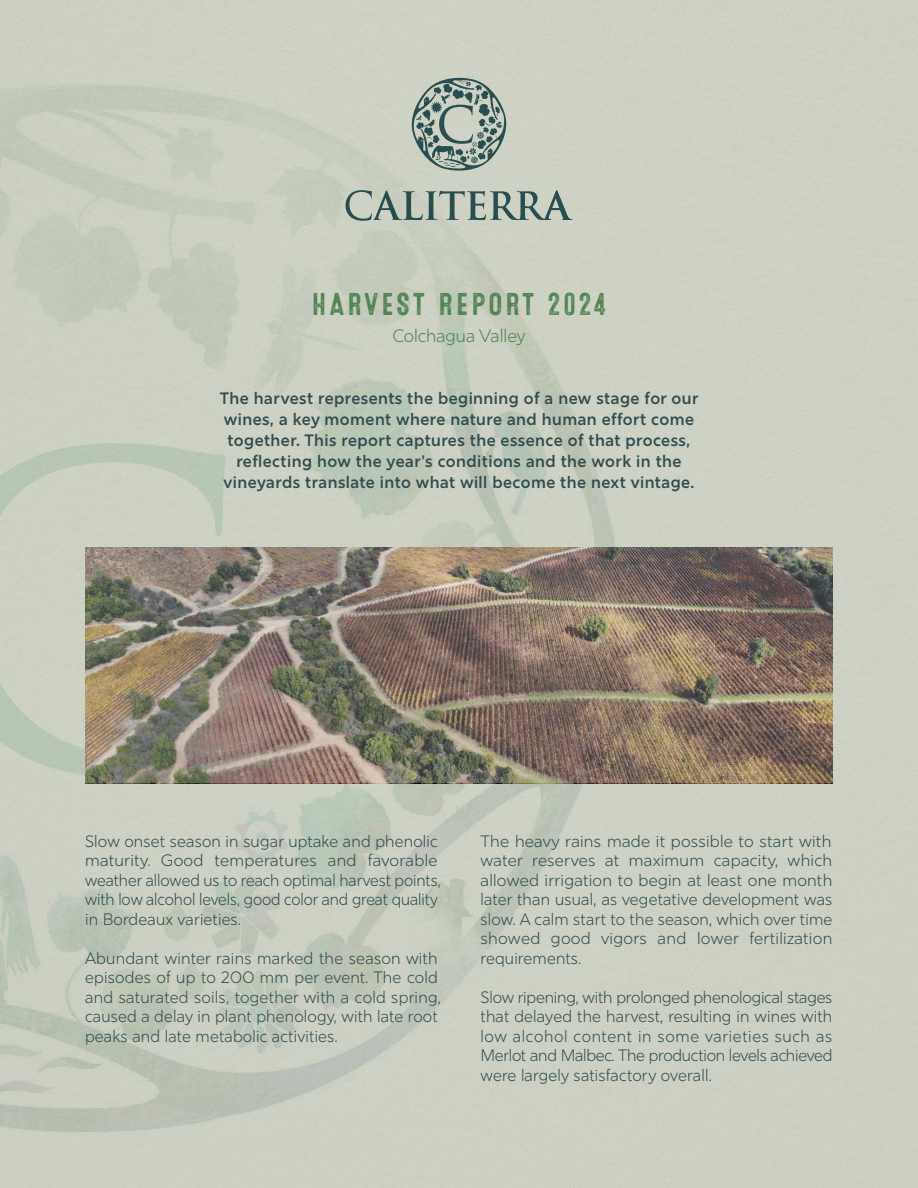
<style>
.page{position:relative;width:918px;height:1188px;background:#ccd1c4}
.page>*{position:absolute;margin:0;border:0;box-sizing:border-box;transform-origin:0 0}
.t1{font:31.5px "Microbrew Soft Four";letter-spacing:.075em;color:#538355}
.t2{font:300 18px "Rig Sans";color:#538355}
.t3{font:300 16.5px/19.5px "Rig Sans";letter-spacing:.01em;color:#324d4f;text-align:justify}
.t4{font:600 16.5px/21px "Rig Sans";letter-spacing:.025em;color:#324c4e;text-align:center}
.t5{font:300 16.5px/19.5px "Rig Sans";letter-spacing:.005em;color:#324c4e}
</style>
<div class="page">
<img style="left:0;top:0;width:629px;height:1187px">
<svg style="left:0;top:443px;width:227px;height:335px;fill:#cbd0c3"></svg>
<img style="left:85px;top:548px;width:748px;height:235px">
<h1 class="t1" style="left:311px;top:286px;width:297px">HARVEST REPORT 2024</h1>
<p class="t2" style="left:392px;top:325px;width:135px">Colchagua Valley</p>
<p class="t4" style="left:220px;top:388px;width:480px">The harvest represents the beginning of a new stage for our wines, a key moment where nature and human effort come together. This report captures the essence of that process, reflecting how the year's conditions and the work in the vineyards translate into what will become the next vintage.</p>
<p class="t5" style="left:85px;top:832px;width:357px">Slow onset season in sugar uptake and phenolic maturity. Good temperatures and favorable weather allowed us to reach optimal harvest points, with low alcohol levels, good color and great quality in Bordeaux varieties.</p>
<p class="t3" style="left:85px;top:949px;width:358px;text-align:left">Abundant winter rains marked the season with episodes of up to 200 mm per event. The cold and saturated soils, together with a cold spring, caused a delay in plant phenology, with late root peaks and late metabolic activities.</p>
<p class="t3" style="left:480px;top:832px;width:353px">The heavy rains made it possible to start with water reserves at maximum capacity, which allowed irrigation to begin at least one month later than usual, as vegetative development was slow. A calm start to the season, which over time showed good vigors and lower fertilization requirements.</p>
<p class="t3" style="left:480px;top:988px;width:353px">Slow ripening, with prolonged phenological stages that delayed the harvest, resulting in wines with low alcohol content in some varieties such as Merlot and Malbec. The production levels achieved were largely satisfactory overall.</p>
</div>
